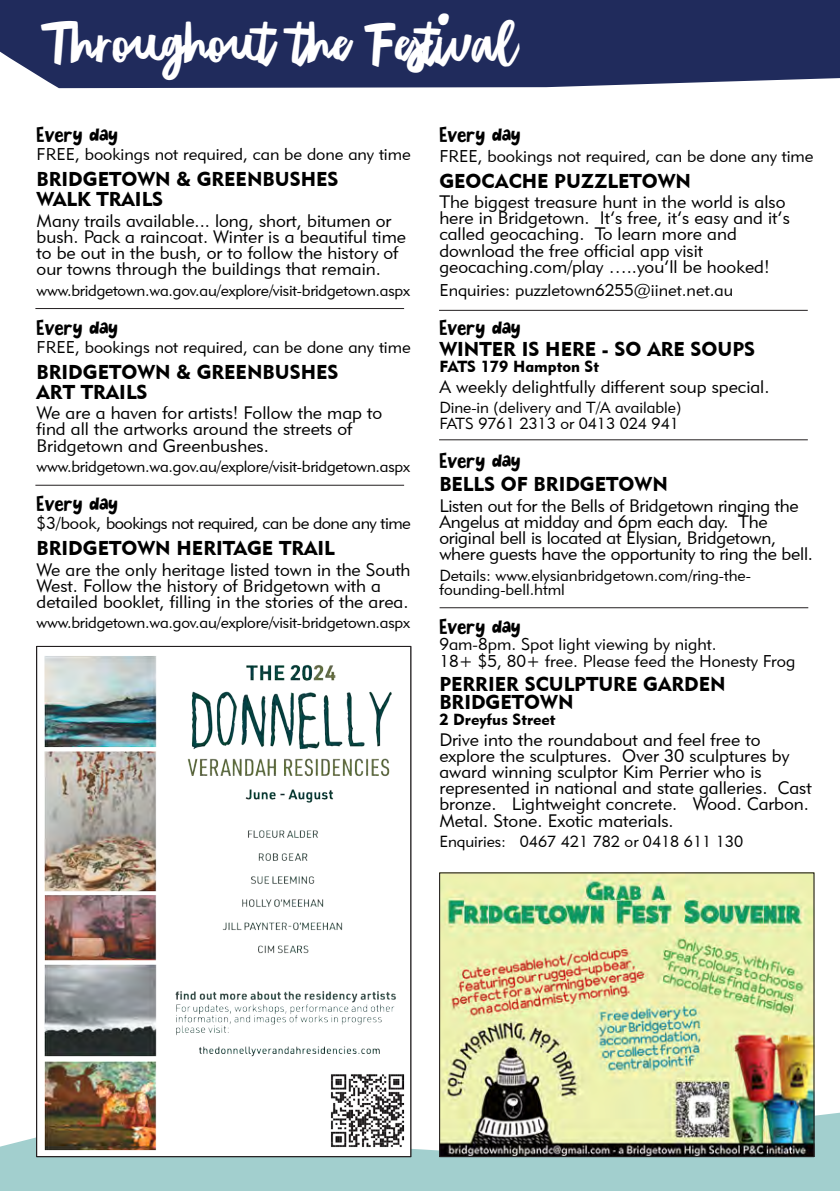
<style>
.page{position:relative;width:840px;height:1191px;background:#fff}
.page>*{position:absolute;margin:0;border:0;box-sizing:border-box;transform-origin:0 0}
.t1{font:48px "TF Fest";letter-spacing:-.125em;color:#fff}
.t2{font:24px "Cool Britannia Sans";color:#000}
.t3{font:20px/20px "Geometric 415 BT Black A";color:#000}
.t4{font:18px/16.2px "Geometric 415 BT Lite A";color:#000}
.t5{font:17px/17px "Geometric 415 BT Lite A";color:#000}
.t6{font:17px "Geometric 415 BT Lite A";letter-spacing:-.03em;color:#000}
.t7{font:16px/16px "Geometric 415 BT Lite A";letter-spacing:-.015em;color:#000}
.t8{font:16px "Geometric 415 BT Black A";color:#000}
</style>
<div class="page">
<svg style="left:0;top:1111px;width:839px;height:80px;background:#a7d0cf"></svg>
<div style="left:0;top:0;width:839px;height:89px;background:#202b5c"></div>
<hr style="left:35px;top:308px;width:369px;height:1px;background:#231f20">
<hr style="left:35px;top:485px;width:369px;height:1px;background:#231f20">
<div style="left:37px;top:646px;width:374px;height:511px;background:#fff"></div>
<img style="left:45px;top:656px;width:359px;height:495px">
<img style="left:441px;top:874px;width:371px;height:281px">
<div style="left:439px;top:872px;width:375px;height:285px;border:1px solid #231f20"></div>
<hr style="left:439px;top:310px;width:368px;height:1px;background:#231f20">
<hr style="left:439px;top:439px;width:368px;height:1px;background:#231f20">
<hr style="left:439px;top:607px;width:369px;height:1px;background:#231f20">
<h1 class="t1" style="left:41px;top:20px;width:481px">Throughout the Festival</h1>
<h2 class="t2" style="left:37px;top:117px;width:83px">Every day</h2>
<p class="t5" style="left:37px;top:147px;width:376px">FREE, bookings not required, can be done any time</p>
<p class="t3" style="left:37px;top:171px;width:303px">BRIDGETOWN &amp; GREENBUSHES<br>WALK TRAILS</p>
<p class="t4" style="left:37px;top:214px;width:371px">Many trails available... long, short, bitumen or bush. Pack a raincoat. Winter is a beautiful time to be out in the bush, or to follow the history of our towns through the buildings that remain.</p>
<p class="t7" style="left:37px;top:283px;width:375px">www.bridgetown.wa.gov.au/explore/visit-bridgetown.aspx</p>
<h2 class="t2" style="left:37px;top:310px;width:83px">Every day</h2>
<p class="t5" style="left:37px;top:340px;width:376px">FREE, bookings not required, can be done any time</p>
<p class="t3" style="left:37px;top:364px;width:303px">BRIDGETOWN &amp; GREENBUSHES<br>ART TRAILS</p>
<p class="t4" style="left:37px;top:406px;width:347px">We are a haven for artists! Follow the map to find all the artworks around the streets of<br>Bridgetown and Greenbushes.</p>
<p class="t7" style="left:37px;top:460px;width:375px">www.bridgetown.wa.gov.au/explore/visit-bridgetown.aspx</p>
<h2 class="t2" style="left:37px;top:486px;width:83px">Every day</h2>
<p class="t6" style="left:37px;top:516px;width:376px">$3/book, bookings not required, can be done any time</p>
<p class="t3" style="left:37px;top:540px;width:300px">BRIDGETOWN HERITAGE TRAIL</p>
<p class="t4" style="left:37px;top:563px;width:375px">We are the only heritage listed town in the South<br>West. Follow the history of Bridgetown with a detailed booklet, filling in the stories of the area.</p>
<p class="t7" style="left:37px;top:616px;width:375px">www.bridgetown.wa.gov.au/explore/visit-bridgetown.aspx</p>
<h2 class="t2" style="left:439px;top:117px;width:83px">Every day</h2>
<p class="t5" style="left:439px;top:149px;width:376px">FREE, bookings not required, can be done any time</p>
<p class="t3" style="left:439px;top:173px;width:253px">GEOCACHE PUZZLETOWN</p>
<p class="t4" style="left:439px;top:195px;width:352px">The biggest treasure hunt in the world is also here in Bridgetown. It’s free, it’s easy and it’s called geocaching. To learn more and download the free official app visit geocaching.com/play …..you’ll be hooked!</p>
<p class="t5" style="left:439px;top:283px;width:295px">Enquiries: puzzletown6255@iinet.net.au</p>
<h2 class="t2" style="left:439px;top:310px;width:83px">Every day</h2>
<p class="t3" style="left:439px;top:341px;width:317px">WINTER IS HERE - SO ARE SOUPS</p>
<p class="t8" style="left:439px;top:360px;width:161px">FATS 179 Hampton St</p>
<p class="t4" style="left:439px;top:380px;width:332px">A weekly delightfully different soup special.</p>
<p class="t7" style="left:439px;top:401px;width:243px">Dine-in (delivery and T/A available)<br>FATS 9761 2313 or 0413 024 941</p>
<h2 class="t2" style="left:439px;top:443px;width:83px">Every day</h2>
<p class="t3" style="left:439px;top:476px;width:230px">BELLS OF BRIDGETOWN</p>
<p class="t4" style="left:439px;top:499px;width:375px">Listen out for the Bells of Bridgetown ringing the Angelus at midday and 6pm each day. The original bell is located at Elysian, Bridgetown, where guests have the opportunity to ring the bell.</p>
<p class="t7" style="left:439px;top:569px;width:313px;line-height:14.4px">Details: www.elysianbridgetown.com/ring-the&shy;founding-bell.html</p>
<h2 class="t2" style="left:439px;top:609px;width:83px">Every day</h2>
<p class="t5" style="left:439px;top:637px;width:357px">9am-8pm. Spot light viewing by night.<br>18+ $5, 80+ free. Please feed the Honesty Frog</p>
<p class="t3" style="left:439px;top:677px;width:288px;line-height:18px">PERRIER SCULPTURE GARDEN<br>BRIDGETOWN</p>
<p class="t8" style="left:439px;top:713px;width:118px">2 Dreyfus Street</p>
<p class="t4" style="left:439px;top:733px;width:374px">Drive into the roundabout and feel free to explore the sculptures. Over 30 sculptures by award winning sculptor Kim Perrier who is represented in national and state galleries. Cast bronze. Lightweight concrete. Wood. Carbon.<br>Metal. Stone. Exotic materials.</p>
<p class="t7" style="left:439px;top:835px;width:305px">Enquiries: 0467 421 782 or 0418 611 130</p>
</div>
